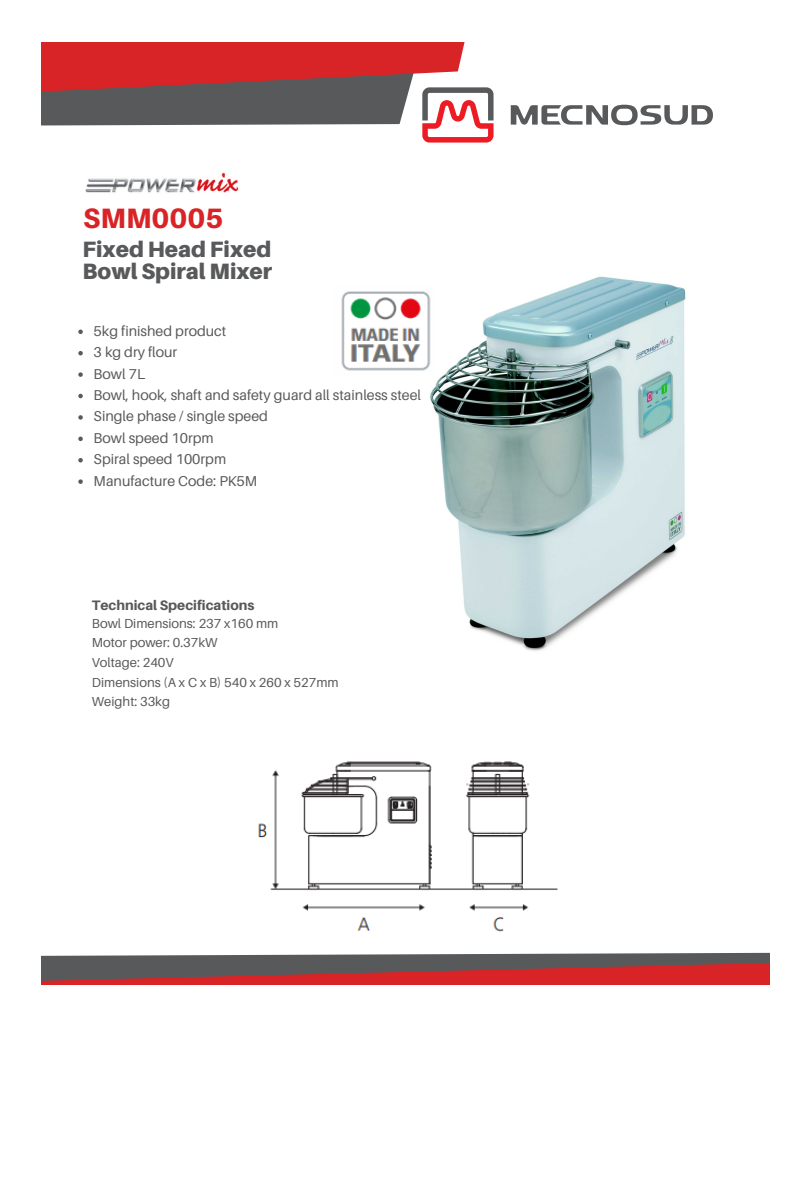
<style>
.page{position:relative;width:810px;height:1181px;background:#fff}
.page>*{position:absolute;margin:0;border:0;box-sizing:border-box;transform-origin:0 0}
.t1{font:800 28.05px "Aileron";color:#d82427}
.t2{font:900 22.2px "Aileron";color:#58595b}
.t3{font:14.25px "Aileron";color:#58595b}
.t4{font:800 13.8px "Aileron";color:#58595b}
.t5{font:13.05px "Aileron";color:#58595b}
</style>
<div class="page">
<svg style="left:42px;top:42px;width:469px;height:101px"></svg>
<svg style="left:42px;top:952px;width:728px;height:32px;background:#945153"></svg>
<svg style="left:422px;top:87px;width:72px;height:55px"></svg>
<svg style="left:511px;top:105px;width:202px;height:20px"></svg>
<img style="left:85px;top:172px;width:154px;height:21px">
<img style="left:430px;top:276px;width:256px;height:375px">
<svg style="left:78px;top:329px;width:5px;height:5px"></svg>
<svg style="left:78px;top:351px;width:5px;height:4px"></svg>
<svg style="left:78px;top:372px;width:5px;height:5px"></svg>
<svg style="left:78px;top:394px;width:5px;height:4px"></svg>
<svg style="left:78px;top:415px;width:5px;height:4px"></svg>
<svg style="left:78px;top:436px;width:5px;height:5px"></svg>
<svg style="left:78px;top:458px;width:5px;height:4px"></svg>
<svg style="left:78px;top:479px;width:5px;height:5px"></svg>
<img style="left:341px;top:284px;width:96px;height:92px">
<img style="left:258px;top:761px;width:300px;height:171px">
<p class="t1" style="left:83px;top:201px;width:142px">SMM0005</p>
<p class="t2" style="left:83px;top:235px;width:190px">Fixed Head Fixed</p>
<p class="t2" style="left:83px;top:257px;width:191px">Bowl Spiral Mixer</p>
<p class="t3" style="left:94px;top:322px;width:134px">5kg finished product</p>
<p class="t3" style="left:94px;top:343px;width:85px">3 kg dry flour</p>
<p class="t3" style="left:94px;top:365px;width:53px">Bowl 7L</p>
<p class="t3" style="left:94px;top:386px;width:329px">Bowl, hook, shaft and safety guard all stainless steel</p>
<p class="t3" style="left:94px;top:407px;width:176px">Single phase / single speed</p>
<p class="t3" style="left:94px;top:429px;width:122px">Bowl speed 10rpm</p>
<p class="t3" style="left:94px;top:450px;width:134px">Spiral speed 100rpm</p>
<p class="t3" style="left:94px;top:472px;width:165px">Manufacture Code: PK5M</p>
<p class="t4" style="left:92px;top:596px;width:164px">Technical Specifications</p>
<p class="t5" style="left:92px;top:615px;width:188px">Bowl Dimensions: 237 x160 mm</p>
<p class="t5" style="left:92px;top:634px;width:127px">Motor power: 0.37kW</p>
<p class="t5" style="left:92px;top:654px;width:83px">Voltage: 240V</p>
<p class="t5" style="left:92px;top:674px;width:248px">Dimensions (A x C x B) 540 x 260 x 527mm</p>
<p class="t5" style="left:92px;top:693px;width:80px">Weight: 33kg</p>
</div>
